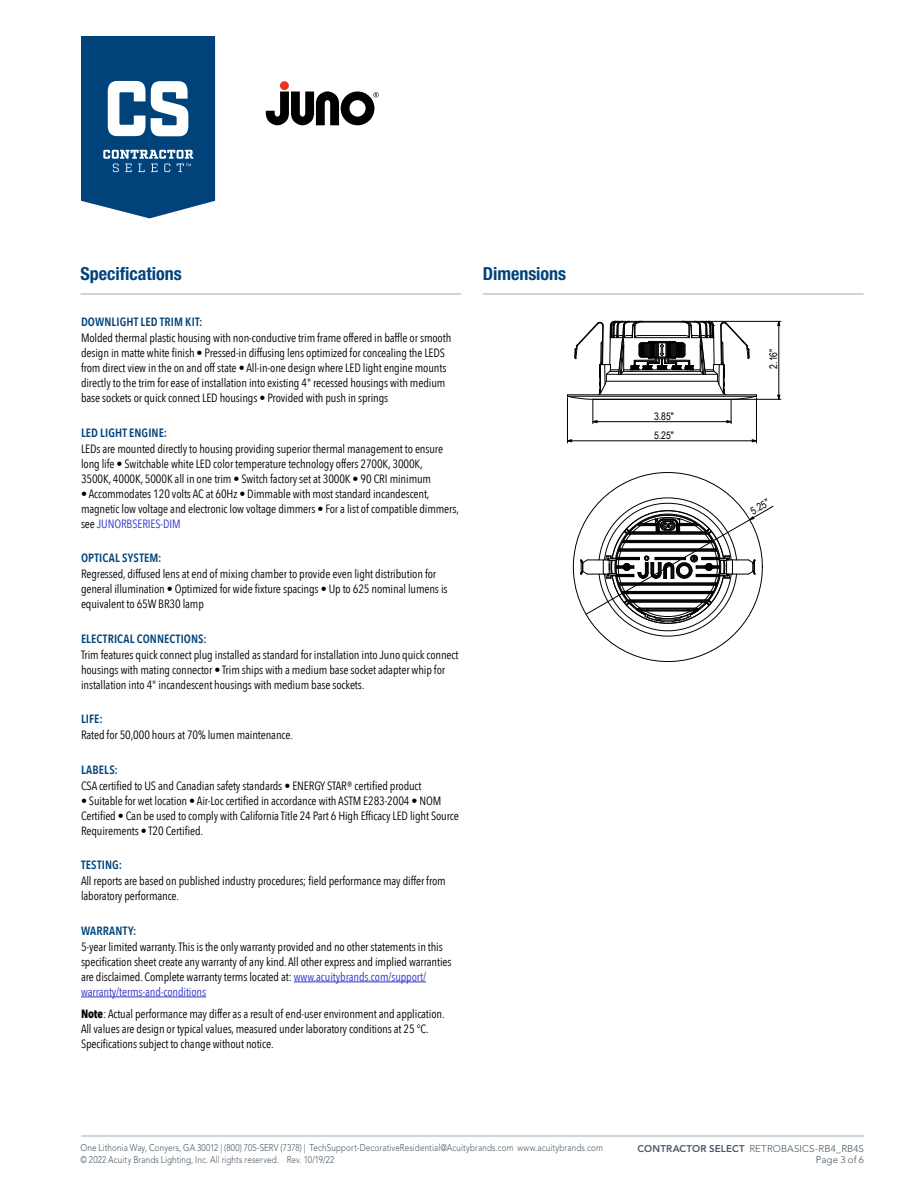
<style>
.page{position:relative;width:918px;height:1188px;background:#fff}
.page>*{position:absolute;margin:0;border:0;box-sizing:border-box;transform-origin:0 0}
.t1{font:700 condensed 18px "Helvetica Neue LT Std";color:#00437b}
.t2{font:12px/15px "Avenir Next Condensed";letter-spacing:-.01em;color:#000}
.t3{font:600 12px "Avenir Next Condensed";letter-spacing:.01em;color:#00437b}
.t4{font:10.5px/19.2px "Arial Narrow";color:#000}
.t5{font:300 9.75px/12px "Avenir LT Std";letter-spacing:.015em;color:#485865;scale:.83 1}
.t6{font:300 9.75px "Avenir LT Std";letter-spacing:.015em;color:#485865}
.s1{color:#3232c8}
.s2{font-weight:700}
.s3{font-weight:800}
</style>
<div class="page">
<svg style="left:81px;top:36px;width:134px;height:182px"></svg>
<hr style="left:81px;top:1136px;width:783px;height:1px;background:#a1abb2">
<div style="left:280px;top:81px;width:9px;height:9px;background:#ee3124;border-radius:50%"></div>
<svg style="left:266px;top:91px;width:113px;height:34px"></svg>
<hr style="left:294px;top:982px;width:132px;height:1px;background:#3232c8">
<hr style="left:81px;top:997px;width:125px;height:1px;background:#3232c8">
<hr style="left:81px;top:294px;width:380px;height:1px;background:#a1abb2">
<hr style="left:483px;top:294px;width:381px;height:1px;background:#a1abb2">
<hr style="left:710px;top:321px;width:71px;height:1px;background:#000">
<hr style="left:732px;top:399px;width:49px;height:1px;background:#000">
<hr style="left:779px;top:321px;width:1px;height:78px;background:#000">
<hr style="left:567px;top:398px;width:1px;height:45px;background:#000">
<hr style="left:756px;top:398px;width:1px;height:45px;background:#000">
<hr style="left:567px;top:441px;width:189px;height:1px;background:#000">
<svg style="left:777px;top:395px;width:3px;height:5px"></svg>
<svg style="left:567px;top:293px;width:190px;height:131px"></svg>
<svg style="left:573px;top:472px;width:201px;height:190px"></svg>
<h1 class="t1" style="left:81px;top:263px;width:103px">Specifications</h1>
<h1 class="t1" style="left:483px;top:263px;width:85px">Dimensions</h1>
<p class="t3" style="left:81px;top:312px;width:123px">DOWNLIGHT LED TRIM KIT:</p>
<p class="t2" style="left:81px;top:330px;width:372px">Molded thermal plastic housing with non-conductive trim frame offered in baffle or smooth design in matte white finish • Pressed-in diffusing lens optimized for concealing the LEDS from direct view in the on and off state • All-in-one design where LED light engine mounts directly to the trim for ease of installation into existing 4" recessed housings with medium base sockets or quick connect LED housings • Provided with push in springs</p>
<p class="t3" style="left:81px;top:422px;width:88px">LED LIGHT ENGINE:</p>
<p class="t2" style="left:81px;top:441px;width:364px">LEDs are mounted directly to housing providing superior thermal management to ensure long life • Switchable white LED color temperature technology offers 2700K, 3000K,<br>3500K, 4000K, 5000K all in one trim • Switch factory set at 3000K • 90 CRI minimum</p>
<p class="t2" style="left:81px;top:486px;width:379px">• Accommodates 120 volts AC at 60Hz • Dimmable with most standard incandescent, magnetic low voltage and electronic low voltage dimmers • For a list of compatible dimmers, see <span class="s1">JUNORBSERIES-DIM</span></p>
<p class="t3" style="left:81px;top:548px;width:82px">OPTICAL SYSTEM:</p>
<p class="t2" style="left:81px;top:566px;width:368px">Regressed, diffused lens at end of mixing chamber to provide even light distribution for general illumination • Optimized for wide fixture spacings • Up to 625 nominal lumens is equivalent to 65W BR30 lamp</p>
<p class="t3" style="left:81px;top:628px;width:127px">ELECTRICAL CONNECTIONS:</p>
<p class="t2" style="left:81px;top:647px;width:379px">Trim features quick connect plug installed as standard for installation into Juno quick connect housings with mating connector • Trim ships with a medium base socket adapter whip for installation into 4" incandescent housings with medium base sockets.</p>
<p class="t3" style="left:81px;top:709px;width:23px">LIFE:</p>
<p class="t2" style="left:81px;top:727px;width:214px">Rated for 50,000 hours at 70% lumen maintenance.</p>
<p class="t3" style="left:81px;top:759px;width:38px">LABELS:</p>
<p class="t2" style="left:81px;top:778px;width:342px">CSA certified to US and Canadian safety standards • ENERGY STAR® certified product</p>
<p class="t2" style="left:81px;top:793px;width:379px">• Suitable for wet location • Air-Loc certified in accordance with ASTM E283-2004 • NOM<br>Certified • Can be used to comply with California Title 24 Part 6 High Efficacy LED light Source<br>Requirements • T20 Certified.</p>
<p class="t3" style="left:81px;top:855px;width:43px">TESTING:</p>
<p class="t2" style="left:81px;top:873px;width:366px">All reports are based on published industry procedures; field performance may differ from laboratory performance.</p>
<p class="t3" style="left:81px;top:920px;width:57px">WARRANTY:</p>
<p class="t2" style="left:81px;top:939px;width:372px">5-year limited warranty. This is the only warranty provided and no other statements in this specification sheet create any warranty of any kind. All other express and implied warranties are disclaimed. Complete warranty terms located at: <span class="s1">www.acuitybrands.com/support/ warranty/terms-and-conditions</span></p>
<p class="t2" style="left:81px;top:1005px;width:365px"><span class="s2">Note</span>: Actual performance may differ as a result of end-user environment and application.<br>All values are design or typical values, measured under laboratory conditions at 25 °C.<br>Specifications subject to change without notice.</p>
<p class="t4" style="left:654px;top:406px;width:21px">3.85"<br>5.25"</p>
<p class="t4" style="left:763px;top:369px;width:21px;rotate:-90deg">2.16"</p>
<p class="t4" style="left:746px;top:503px;width:21px;rotate:-30deg">5.25"</p>
<p class="t5" style="left:81px;top:1141px;width:631px">One Lithonia Way, Conyers, GA 30012 | (800) 705-SERV (7378) | TechSupport-DecorativeResidential@Acuitybrands.com www.acuitybrands.com © 2022 Acuity Brands Lighting, Inc. All rights reserved. Rev. 10/19/22</p>
<p class="t6" style="left:816px;top:1154px;width:50px">Page 3 of 6</p>
<p class="t6" style="left:638px;top:1143px;width:228px"><span class="s3">CONTRACTOR SELECT</span> RETROBASICS-RB4_RB4S</p>
</div>
